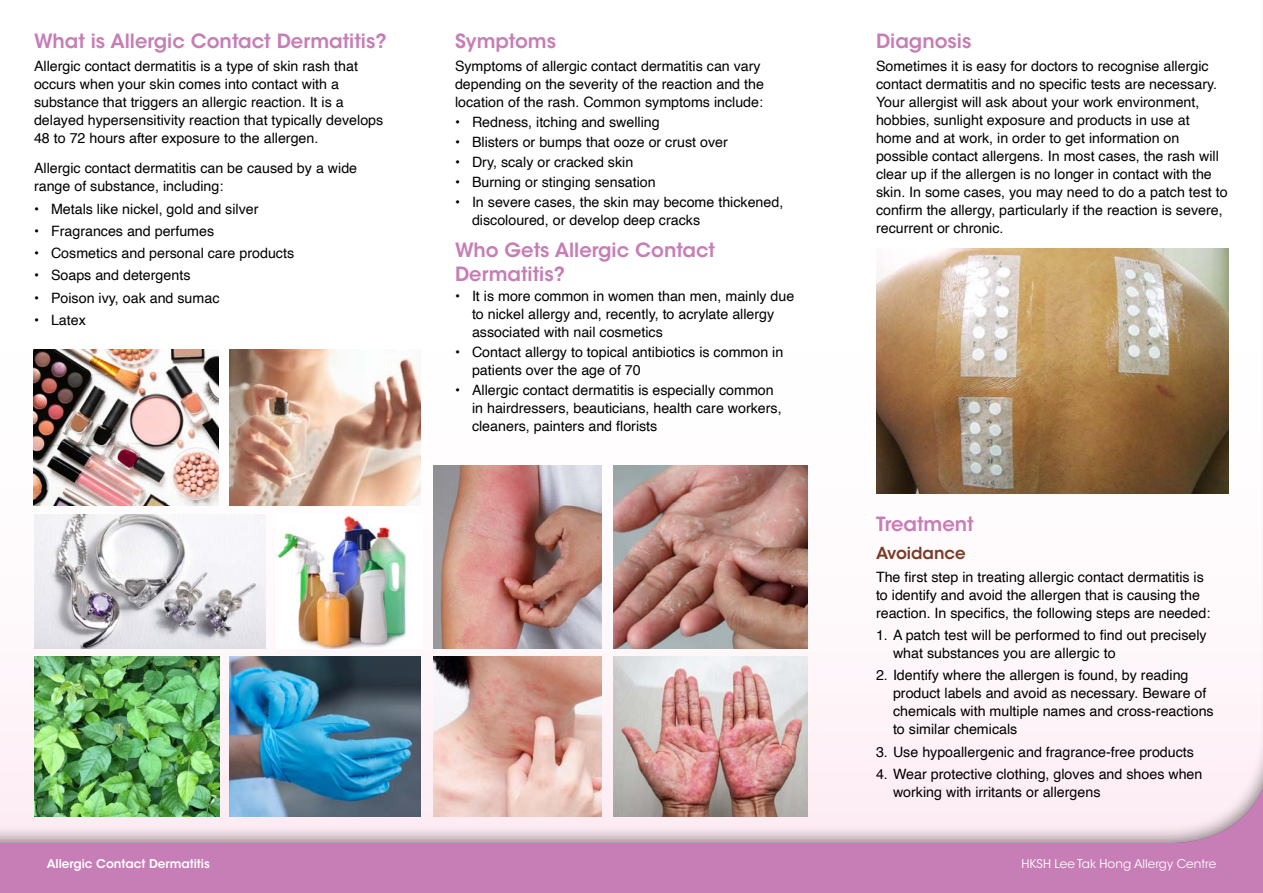
<style>
.page{position:relative;width:1263px;height:893px;background:#c77db5}
.page>*{position:absolute;margin:0;border:0;box-sizing:border-box;transform-origin:0 0}
.t1{font:600 19.5px/23.4px "ITC Avant Garde Std";color:#c77db5}
.t2{font:600 16.5px "ITC Avant Garde Std";color:#7c3a25}
.t3{font:14.25px/18px "Helvetica";color:#000}
.t4{font:12px "ITC Avant Garde Std";color:#fff}
.t5{font:600 12px "ITC Avant Garde Std";color:#fff}
</style>
<div class="page">
<div style="left:0;top:0;width:1263px;height:845px;background:#000;opacity:.5"></div>
<img style="left:34px;top:657px;width:186px;height:159px">
<img style="left:34px;top:515px;width:232px;height:133px">
<img style="left:276px;top:515px;width:146px;height:133px">
<img style="left:876px;top:249px;width:353px;height:245px">
<img style="left:33px;top:350px;width:186px;height:156px">
<img style="left:614px;top:657px;width:194px;height:159px">
<img style="left:230px;top:350px;width:191px;height:156px">
<img style="left:230px;top:657px;width:191px;height:159px">
<img style="left:433px;top:466px;width:168px;height:182px">
<img style="left:614px;top:466px;width:194px;height:182px">
<img style="left:433px;top:657px;width:168px;height:159px">
<h1 class="t1" style="left:34px;top:30px;width:354px">What is Allergic Contact Dermatitis?</h1>
<p class="t3" style="left:34px;top:57px;width:351px">Allergic contact dermatitis is a type of skin rash that occurs when your skin comes into contact with a substance that triggers an allergic reaction. It is a delayed hypersensitivity reaction that typically develops 48 to 72 hours after exposure to the allergen.</p>
<p class="t3" style="left:34px;top:160px;width:325px">Allergic contact dermatitis can be caused by a wide range of substance, including:</p>
<p class="t3" style="left:34px;top:200px;width:226px">• Metals like nickel, gold and silver</p>
<p class="t3" style="left:34px;top:222px;width:182px">• Fragrances and perfumes</p>
<p class="t3" style="left:34px;top:245px;width:262px">• Cosmetics and personal care products</p>
<p class="t3" style="left:34px;top:267px;width:158px">• Soaps and detergents</p>
<p class="t3" style="left:34px;top:289px;width:187px">• Poison ivy, oak and sumac</p>
<p class="t3" style="left:34px;top:311px;width:53px">• Latex</p>
<h1 class="t1" style="left:455px;top:30px;width:103px">Symptoms</h1>
<p class="t3" style="left:455px;top:57px;width:310px">Symptoms of allergic contact dermatitis can vary depending on the severity of the reaction and the location of the rash. Common symptoms include:</p>
<p class="t3" style="left:455px;top:113px;width:206px">• Redness, itching and swelling</p>
<p class="t3" style="left:455px;top:133px;width:274px">• Blisters or bumps that ooze or crust over</p>
<p class="t3" style="left:455px;top:153px;width:180px">• Dry, scaly or cracked skin</p>
<p class="t3" style="left:455px;top:174px;width:202px">• Burning or stinging sensation</p>
<p class="t3" style="left:472px;top:194px;width:313px;text-indent:-17px">• In severe cases, the skin may become thickened, discoloured, or develop deep cracks</p>
<h1 class="t1" style="left:455px;top:238px;width:262px">Who Gets Allergic Contact<br>Dermatitis?</h1>
<p class="t3" style="left:472px;top:287px;width:324px;text-indent:-17px">• It is more common in women than men, mainly due to nickel allergy and, recently, to acrylate allergy associated with nail cosmetics</p>
<p class="t3" style="left:472px;top:343px;width:313px;text-indent:-17px">• Contact allergy to topical antibiotics is common in patients over the age of 70</p>
<p class="t3" style="left:472px;top:381px;width:311px;text-indent:-17px">• Allergic contact dermatitis is especially common in hairdressers, beauticians, health care workers, cleaners, painters and florists</p>
<h1 class="t1" style="left:876px;top:30px;width:97px">Diagnosis</h1>
<p class="t3" style="left:876px;top:57px;width:353px">Sometimes it is easy for doctors to recognise allergic contact dermatitis and no specific tests are necessary.<br>Your allergist will ask about your work environment, hobbies, sunlight exposure and products in use at home and at work, in order to get information on possible contact allergens. In most cases, the rash will clear up if the allergen is no longer in contact with the skin. In some cases, you may need to do a patch test to confirm the allergy, particularly if the reaction is severe, recurrent or chronic.</p>
<h1 class="t1" style="left:876px;top:512px;width:99px">Treatment</h1>
<p class="t2" style="left:876px;top:543px;width:91px">Avoidance</p>
<p class="t3" style="left:876px;top:568px;width:336px">The first step in treating allergic contact dermatitis is to identify and avoid the allergen that is causing the reaction. In specifics, the following steps are needed:</p>
<p class="t3" style="left:893px;top:626px;width:315px;text-indent:-17px">1. A patch test will be performed to find out precisely what substances you are allergic to</p>
<p class="t3" style="left:893px;top:667px;width:322px;text-indent:-17px">2. Identify where the allergen is found, by reading product labels and avoid as necessary. Beware of chemicals with multiple names and cross-reactions to similar chemicals</p>
<p class="t3" style="left:876px;top:743px;width:319px">3. Use hypoallergenic and fragrance-free products</p>
<p class="t3" style="left:893px;top:765px;width:311px;text-indent:-17px">4. Wear protective clothing, gloves and shoes when working with irritants or allergens</p>
<p class="t5" style="left:47px;top:856px;width:165px">Allergic Contact Dermatitis</p>
<p class="t4" style="left:1021px;top:856px;width:196px">HKSH Lee Tak Hong Allergy Centre</p>
</div>
